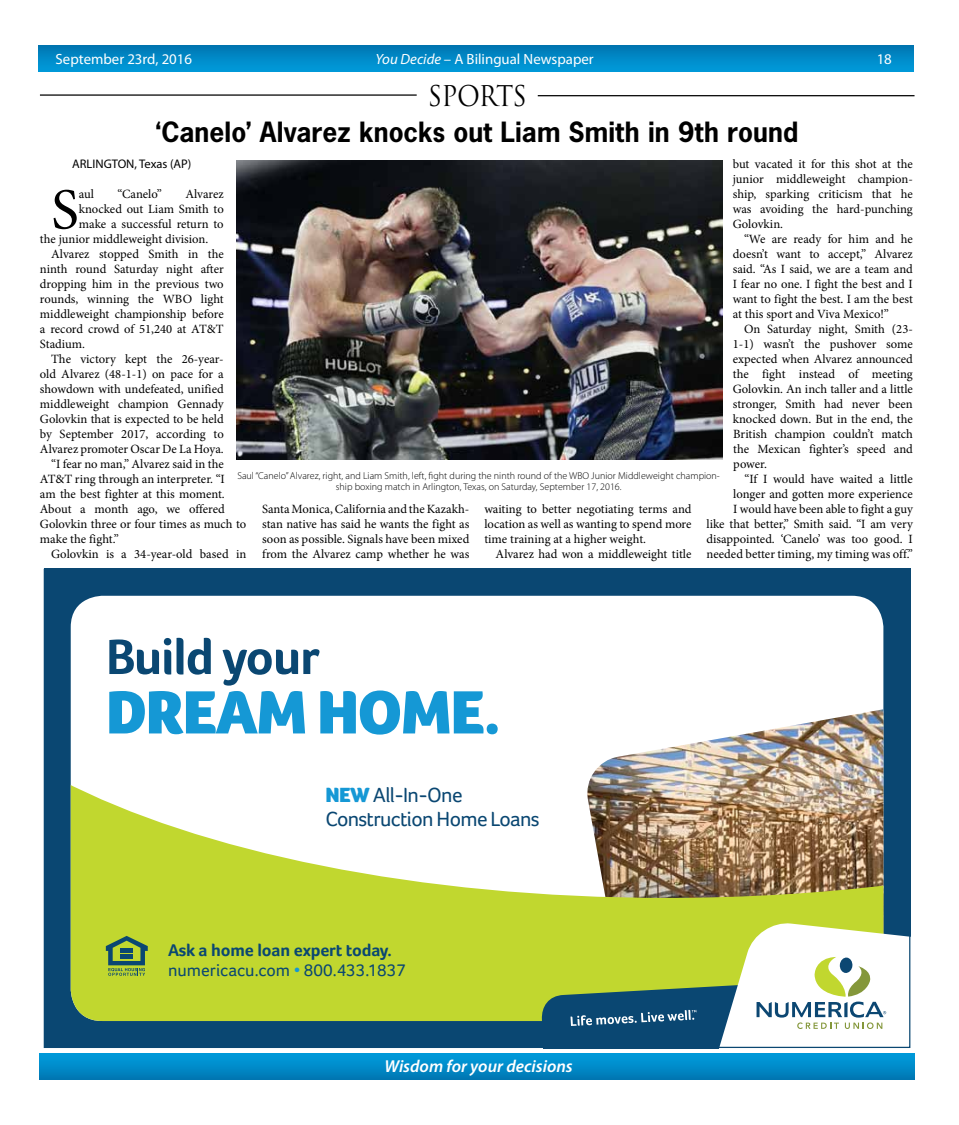
<style>
.page{position:relative;width:959px;height:1125px;background:#fff}
.page>*{position:absolute;margin:0;border:0;box-sizing:border-box;transform-origin:0 0}
.t1{font:900 62.75px "Foco";letter-spacing:-.025em;color:#1598d5}
.t2{font:58.25px "Minion Pro";color:#000}
.t3{font:700 51.12px "Foco";letter-spacing:-.025em;color:#0a4772}
.t4{font:27.88px "Trajan Pro";letter-spacing:-.03em;color:#000;scale:.9 1}
.t5{font:700 26.25px "News Gothic Std";letter-spacing:.005em;color:#000}
.t6{font:21.12px/23.9px "Foco";letter-spacing:-.03em;color:#0a4772}
.t7{font:17.5px/20px "Foco";color:#0a4772}
.t8{font:italic 600 17.25px "Myriad Pro";color:#fff}
.t9{font:14.88px "Myriad Pro";color:#fff}
.t10{font:12.62px/15px "Minion Pro";color:#000;text-align:justify}
.t11{font:12.5px "Myriad Pro";color:#000}
.t12{font:300 10px/11.2px "Myriad Pro";color:#000;text-align:center}
.s1{font-style:italic}
.s2{font-size:57.75px}
.s3{font-weight:900;color:#1598d5}
.s4{font-weight:700}
.s5{color:#1598d5}
</style>
<div class="page">
<svg style="left:39px;top:1053px;width:875px;height:27px;background:#008ac8"></svg>
<svg style="left:38px;top:45px;width:875px;height:27px;background:#0088c6"></svg>
<div style="left:44px;top:569px;width:866px;height:479px;background:#0a4772"></div>
<div style="left:71px;top:596px;width:812px;height:425px;background:#fff;border-radius:31px"></div>
<img style="left:590px;top:709px;width:293px;height:71px">
<svg style="left:71px;top:780px;width:812px;height:241px;fill:#c1d72f"></svg>
<svg style="left:541px;top:922px;width:367px;height:124px"></svg>
<svg style="left:106px;top:936px;width:42px;height:40px;background:#7ba048"></svg>
<hr style="left:120px;top:948px;width:13px;height:4px;background:#0a4772">
<div style="left:120px;top:954px;width:13px;height:5px;background:#0a4772"></div>
<hr style="left:40px;top:94px;width:376px;height:2px;background:#000">
<hr style="left:537px;top:95px;width:377px;height:1px;background:#000">
<img style="left:236px;top:160px;width:486px;height:300px">
<p class="t9" style="left:56px;top:50px;width:138px">September 23rd, 2016</p>
<p class="t9" style="left:375px;top:50px;width:220px"><span class="s1">You Decide</span> – A Bilingual Newspaper</p>
<p class="t9" style="left:876px;top:50px;width:17px">18</p>
<h3 class="t4" style="left:428px;top:78px;width:111px">SPORTS</h3>
<h3 class="t5" style="left:155px;top:115px;width:644px">‘Canelo’ Alvarez knocks out Liam Smith in 9th round</h3>
<p class="t10" style="left:732px;top:157px;width:182px">but vacated it for this shot at the junior middleweight champion&shy;ship, sparking criticism that he was avoiding the hard-punching Golovkin.</p>
<p class="t10" style="left:732px;top:232px;width:182px;text-indent:11px">“We are ready for him and he doesn’t want to accept,” Alvarez said. “As I said, we are a team and I fear no one. I fight the best and I want to fight the best. I am the best at this sport and Viva Mexico!”</p>
<p class="t10" style="left:732px;top:322px;width:182px;text-indent:11px">On Saturday night, Smith (23- 1-1) wasn’t the pushover some expected when Alvarez announced the fight instead of meeting Golovkin. An inch taller and a little stronger, Smith had never been knocked down. But in the end, the British champion couldn’t match the Mexican fighter’s speed and power.</p>
<p class="t10" style="left:706px;top:472px;width:208px;text-align:right">“If I would have waited a little<br>longer and gotten more experience<br>I would have been able to fight a guy<br>like that better,” Smith said. “I am very disappointed. ‘Canelo’ was too good. I needed better timing, my timing was off.”</p>
<p class="t11" style="left:72px;top:156px;width:121px">ARLINGTON, Texas (AP)</p>
<h2 class="t2" style="left:51px;top:171px;width:29px">S</h2>
<p class="t10" style="left:79px;top:187px;width:17px">aul</p>
<p class="t10" style="left:117px;top:187px;width:46px">“Canelo”</p>
<p class="t10" style="left:185px;top:187px;width:40px">Alvarez</p>
<p class="t10" style="left:79px;top:202px;width:146px">knocked out Liam Smith to</p>
<p class="t10" style="left:79px;top:217px;width:146px">make a successful return to</p>
<p class="t10" style="left:40px;top:232px;width:170px">the junior middleweight division.</p>
<p class="t10" style="left:51px;top:247px;width:174px">Alvarez stopped Smith in the</p>
<p class="t10" style="left:40px;top:262px;width:185px">ninth round Saturday night after</p>
<p class="t10" style="left:40px;top:277px;width:185px">dropping him in the previous two</p>
<p class="t10" style="left:40px;top:292px;width:185px">rounds, winning the WBO light</p>
<p class="t10" style="left:40px;top:307px;width:185px">middleweight championship before</p>
<p class="t10" style="left:40px;top:322px;width:185px">a record crowd of 51,240 at AT&amp;T</p>
<p class="t10" style="left:40px;top:337px;width:47px">Stadium.</p>
<p class="t10" style="left:51px;top:352px;width:174px">The victory kept the 26-year-</p>
<p class="t10" style="left:40px;top:367px;width:185px">old Alvarez (48-1-1) on pace for a</p>
<p class="t10" style="left:40px;top:382px;width:185px">showdown with undefeated, unified</p>
<p class="t10" style="left:40px;top:397px;width:185px">middleweight champion Gennady</p>
<p class="t10" style="left:40px;top:412px;width:185px">Golovkin that is expected to be held</p>
<p class="t10" style="left:40px;top:427px;width:185px">by September 2017, according to</p>
<p class="t10" style="left:40px;top:442px;width:185px">Alvarez promoter Oscar De La Hoya.</p>
<p class="t10" style="left:51px;top:457px;width:174px">“I fear no man,” Alvarez said in the</p>
<p class="t10" style="left:40px;top:472px;width:186px">AT&amp;T ring through an interpreter. “I</p>
<p class="t10" style="left:40px;top:487px;width:186px">am the best fighter at this moment.</p>
<p class="t10" style="left:40px;top:502px;width:186px">About a month ago, we offered</p>
<p class="t10" style="left:40px;top:517px;width:208px">Golovkin three or four times as much to</p>
<p class="t10" style="left:40px;top:532px;width:80px">make the fight.”</p>
<p class="t10" style="left:51px;top:547px;width:197px">Golovkin is a 34-year-old based in</p>
<p class="t12" style="left:237px;top:470px;width:484px">Saul “Canelo” Alvarez, right, and Liam Smith, left, fight during the ninth round of the WBO Junior Middleweight champion&shy;ship boxing match in Arlington, Texas, on Saturday, September 17, 2016.</p>
<p class="t10" style="left:262px;top:501px;width:209px">Santa Monica, California and the Kazakh&shy;stan native has said he wants the fight as soon as possible. Signals have been mixed from the Alvarez camp whether he was</p>
<p class="t10" style="left:484px;top:501px;width:209px">waiting to better negotiating terms and location as well as wanting to spend more time training at a higher weight.</p>
<p class="t10" style="left:495px;top:546px;width:197px">Alvarez had won a middleweight title</p>
<h3 class="t3" style="left:106px;top:627px;width:215px">Build your</h3>
<h1 class="t1" style="left:106px;top:676px;width:396px">DREAM HOME<span class="s2">.</span></h1>
<h3 class="t6" style="left:325px;top:783px;width:216px"><span class="s3">NEW</span> All-In-One<br>Construction Home Loans</h3>
<h3 class="t7" style="left:168px;top:940px;width:239px"><span class="s4">Ask a home loan expert today. </span>numericacu.com <span class="s5">•</span> 800.433.1837</h3>
<h3 class="t8" style="left:384px;top:1055px;width:190px">Wisdom for your decisions</h3>
</div>
